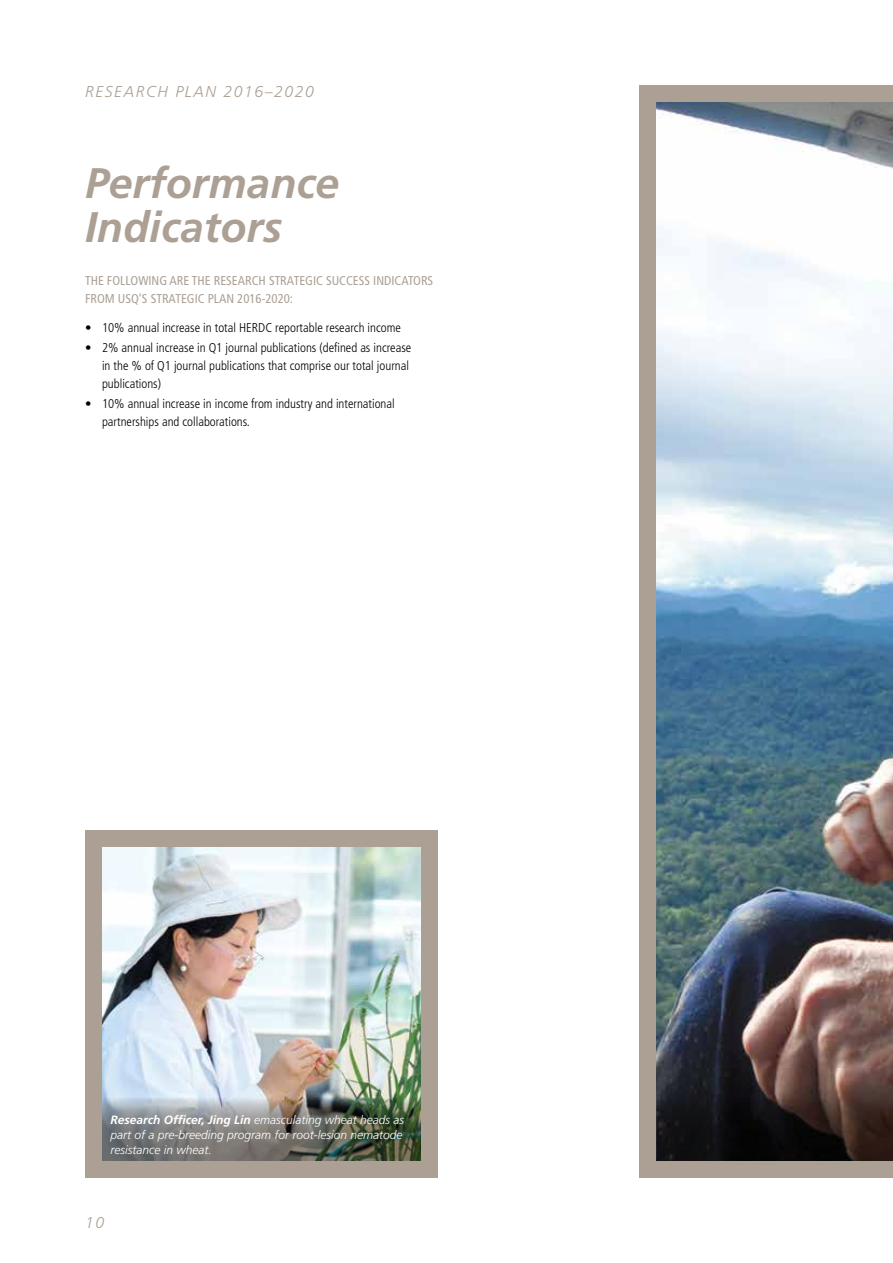
<style>
.page{position:relative;width:893px;height:1263px;background:#fff}
.page>*{position:absolute;margin:0;border:0;box-sizing:border-box;transform-origin:0 0}
.t1{font:italic 700 42.75px/43.5px "Frutiger LT";color:#aca095}
.t2{font:italic 300 15.75px "Frutiger LT";letter-spacing:.1em;color:#aca095}
.t3{font:300 condensed 12.75px/18px "Frutiger LT";color:#000}
.t4{font:condensed 12.75px/18px "Frutiger LT";color:#aca095}
.t5{font:italic 300 12px/15px "Frutiger LT";color:#fff}
.s1{font-weight:700}
</style>
<div class="page">
<div style="left:85px;top:831px;width:353px;height:347px;background:#aca095"></div>
<img style="left:102px;top:848px;width:319px;height:249px">
<div style="left:640px;top:85px;width:253px;height:1093px;background:#aca095"></div>
<img style="left:657px;top:102px;width:236px;height:979px">
<svg style="left:657px;top:1081px;width:236px;height:80px;background:#231b1a"></svg>
<img style="left:102px;top:1097px;width:319px;height:64px">
<p class="t2" style="left:85px;top:82px;width:230px">RESEARCH PLAN 2016–2020</p>
<h1 class="t1" style="left:85px;top:162px;width:256px">Performance<br>Indicators</h1>
<p class="t4" style="left:85px;top:272px;width:350px">THE FOLLOWING ARE THE RESEARCH STRATEGIC SUCCESS INDICATORS<br>FROM USQ’S STRATEGIC PLAN 2016-2020:</p>
<p class="t3" style="left:85px;top:319px;width:317px">• 10% annual increase in total HERDC reportable research income</p>
<p class="t3" style="left:102px;top:339px;width:311px;text-indent:-17px">• 2% annual increase in Q1 journal publications (defined as increase in the % of Q1 journal publications that comprise our total journal publications)</p>
<p class="t3" style="left:102px;top:395px;width:294px;text-indent:-17px">• 10% annual increase in income from industry and international partnerships and collaborations.</p>
<p class="t5" style="left:111px;top:1112px;width:295px"><span class="s1">Research Officer, Jing Lin</span> emasculating wheat heads as part of a pre-breeding program for root-lesion nematode resistance in wheat.</p>
<p class="t2" style="left:85px;top:1213px;width:21px">10</p>
</div>
